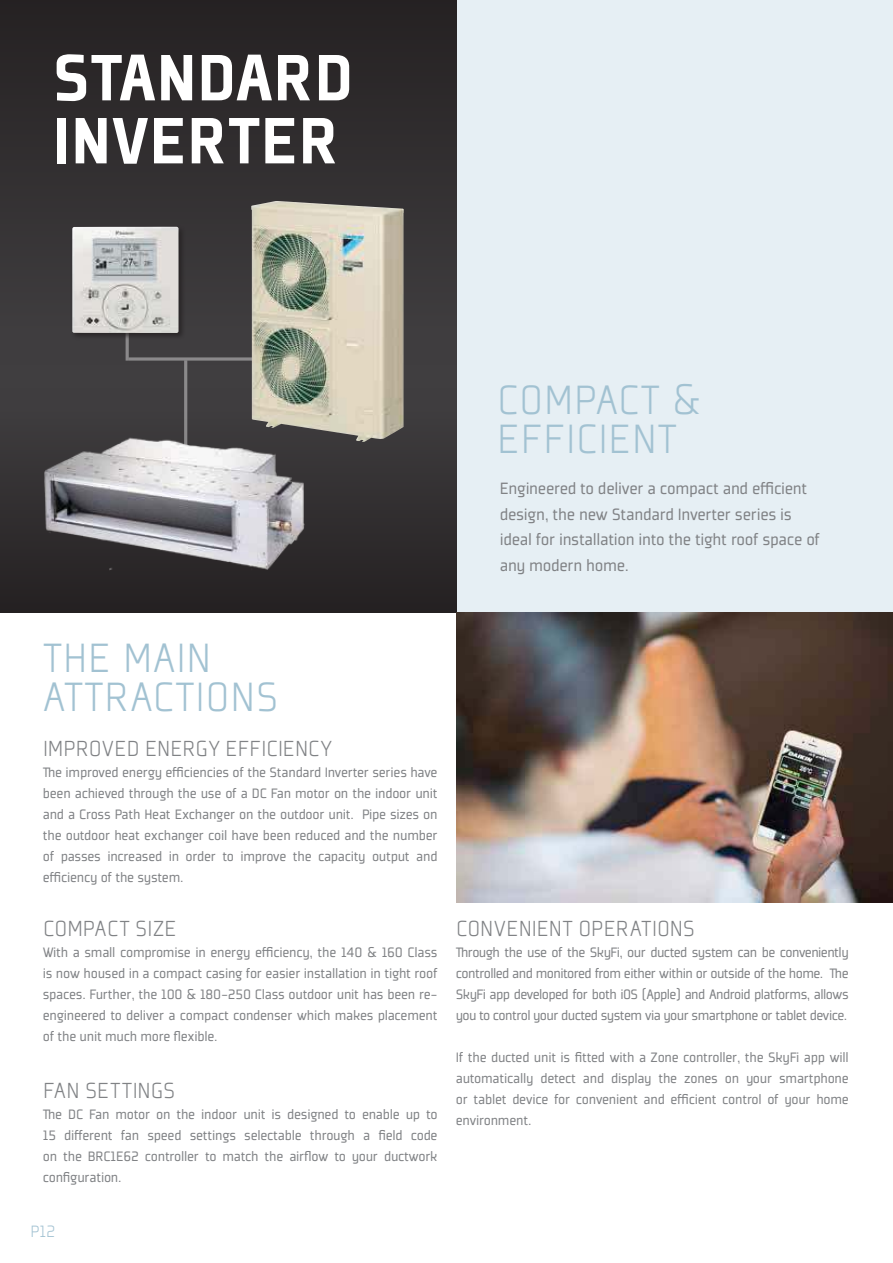
<style>
.page{position:relative;width:893px;height:1263px;background:#fff}
.page>*{position:absolute;margin:0;border:0;box-sizing:border-box;transform-origin:0 0}
.t1{font:900 72px/63px "Plexes Pro";letter-spacing:.015em;color:#fff}
.t2{font:300 45px/39px "Plexes Pro";letter-spacing:.015em;color:#a2c2d2}
.t3{font:300 24px "Plexes Pro";letter-spacing:-.005em;color:#808285}
.t4{font:18px/25.5px "Plexes Pro";letter-spacing:-.02em;color:#808285}
.t5{font:300 18px "Plexes Pro";color:#a2c2d2}
.t6{font:15px/21px "Plexes Pro";letter-spacing:-.02em;color:#808285;text-align:justify}
</style>
<div class="page">
<div style="left:0;top:0;width:893px;height:612px;background:#e6eff4"></div>
<div style="left:0;top:0;width:456px;height:612px;background:#403e40"></div>
<div style="left:0;top:388px;width:456px;height:224px;background:linear-gradient(to bottom,#413f41,#252122)"></div>
<div style="left:0;top:0;width:456px;height:364px;background:linear-gradient(to bottom,#252123,#413f41)"></div>
<hr style="left:126px;top:324px;width:3px;height:37px;background:#fff">
<hr style="left:184px;top:361px;width:3px;height:84px;background:#fff">
<svg style="left:129px;top:357px;width:122px;height:4px"></svg>
<div style="left:71px;top:225px;width:115px;height:116px;background:#231f20;opacity:.75"></div>
<img style="left:72px;top:227px;width:107px;height:106px">
<img style="left:42px;top:431px;width:265px;height:143px">
<img style="left:251px;top:201px;width:153px;height:241px">
<img style="left:456px;top:612px;width:437px;height:291px">
<h1 class="t1" style="left:53px;top:52px;width:302px">STANDARD<br>INVERTER</h1>
<h2 class="t2" style="left:497px;top:381px;width:206px">COMPACT &amp;<br>EFFICIENT</h2>
<p class="t4" style="left:500px;top:476px;width:322px">Engineered to deliver a compact and efficient design, the new Standard Inverter series is ideal for installation into the tight roof space of any modern home.</p>
<h2 class="t2" style="left:43px;top:640px;width:238px">THE MAIN<br>ATTRACTIONS</h2>
<h3 class="t3" style="left:43px;top:738px;width:291px">IMPROVED ENERGY EFFICIENCY</h3>
<p class="t6" style="left:43px;top:762px;width:396px">The improved energy efficiencies of the Standard Inverter series have been achieved through the use of a DC Fan motor on the indoor unit and a Cross Path Heat Exchanger on the outdoor unit. Pipe sizes on the outdoor heat exchanger coil have been reduced and the number of passes increased in order to improve the capacity output and efficiency of the system.</p>
<h3 class="t3" style="left:43px;top:918px;width:135px">COMPACT SIZE</h3>
<p class="t6" style="left:43px;top:942px;width:396px">With a small compromise in energy efficiency, the 140 &amp; 160 Class is now housed in a compact casing for easier installation in tight roof spaces. Further, the 100 &amp; 180-250 Class outdoor unit has been re&shy;engineered to deliver a compact condenser which makes placement of the unit much more flexible.</p>
<h3 class="t3" style="left:43px;top:1080px;width:134px">FAN SETTINGS</h3>
<p class="t6" style="left:43px;top:1104px;width:396px">The DC Fan motor on the indoor unit is designed to enable up to 15 different fan speed settings selectable through a field code on the BRC1E62 controller to match the airflow to your ductwork configuration.</p>
<p class="t5" style="left:30px;top:1223px;width:27px">P12</p>
<h3 class="t3" style="left:456px;top:918px;width:241px">CONVENIENT OPERATIONS</h3>
<p class="t6" style="left:456px;top:942px;width:394px">Through the use of the SkyFi, our ducted system can be conveniently controlled and monitored from either within or outside of the home. The SkyFi app developed for both iOS (Apple) and Android platforms, allows you to control your ducted system via your smartphone or tablet device.</p>
<p class="t6" style="left:456px;top:1047px;width:395px">If the ducted unit is fitted with a Zone controller, the SkyFi app will automatically detect and display the zones on your smartphone or tablet device for convenient and efficient control of your home environment.</p>
</div>
